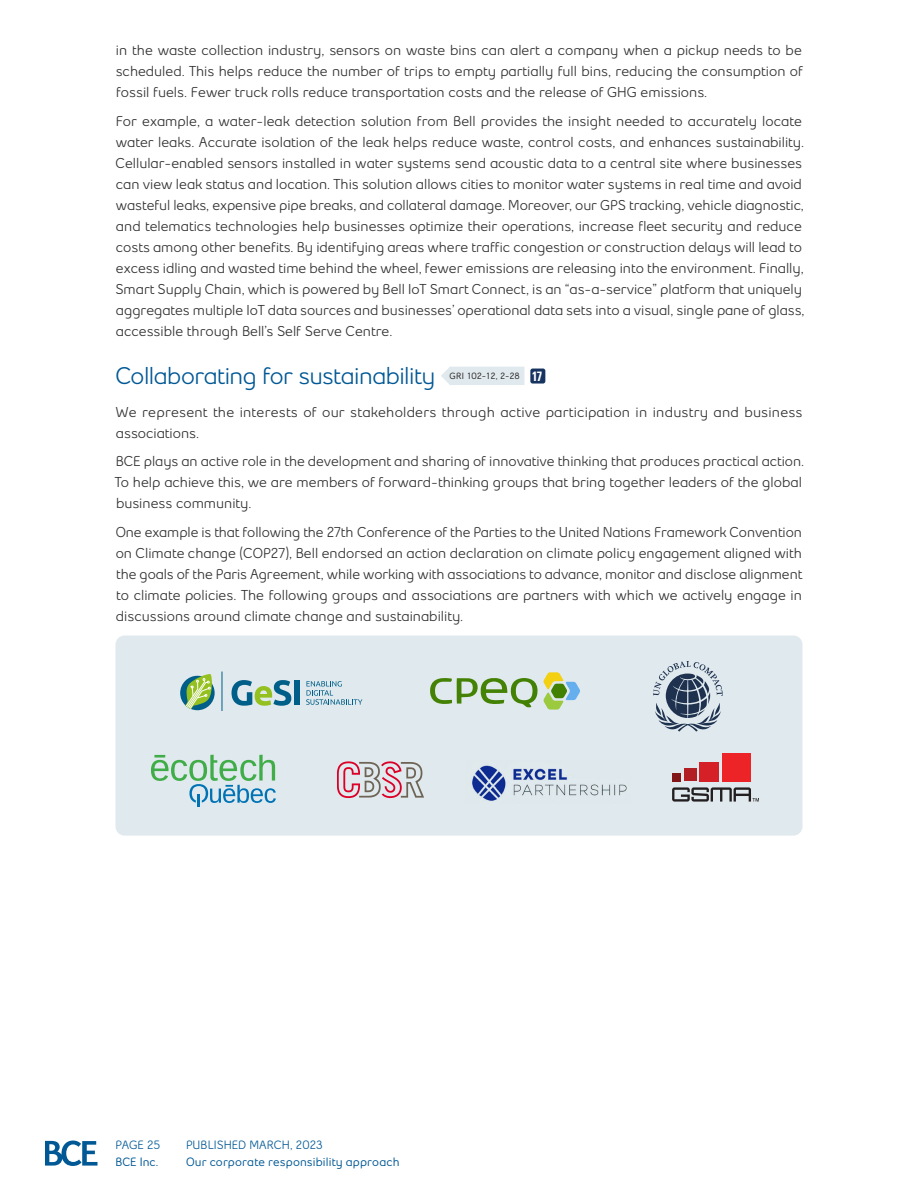
<style>
.page{position:relative;width:918px;height:1188px;background:#fff}
.page>*{position:absolute;margin:0;border:0;box-sizing:border-box;transform-origin:0 0}
.t1{font:24px "Bell Slim OT2019";letter-spacing:-.02em;color:#005895}
.t2{font:14.25px/21px "Bell Slim OT2019";color:#303030}
.t3{font:600 12px "Bell Slim OT2019";letter-spacing:.01em;color:#005895}
.t4{font:12px "Bell Slim OT2019";letter-spacing:.005em;color:#005895}
.t5{font:600 9px "Bell Slim OT2019";color:#231f20}
.s1{font-family:"Univers LT Std";font-weight:700;font-stretch:condensed;font-size:13.5px;color:#fff}
</style>
<div class="page">
<div style="left:450px;top:367px;width:74px;height:18px;background:#e0e9ed"></div>
<svg style="left:441px;top:367px;width:9px;height:18px"></svg>
<div style="left:530px;top:369px;width:15px;height:15px;background:#173360;border-radius:2px"></div>
<div style="left:116px;top:636px;width:686px;height:200px;background:#e0e9ed;border-radius:9px"></div>
<svg style="left:232px;top:680px;width:59px;height:26px"></svg>
<div style="left:294px;top:681px;width:6px;height:24px;background:#005f88"></div>
<svg style="left:306px;top:681px;width:56px;height:24px"></svg>
<div style="left:180px;top:676px;width:35px;height:34px;background:#005f88;border-radius:50%"></div>
<svg style="left:185px;top:674px;width:28px;height:35px"></svg>
<hr style="left:222px;top:672px;width:1px;height:39px;background:#005f88">
<svg style="left:430px;top:672px;width:150px;height:38px"></svg>
<svg style="left:653px;top:661px;width:70px;height:71px"></svg>
<svg style="left:151px;top:755px;width:125px;height:51px"></svg>
<svg style="left:337px;top:761px;width:87px;height:37px"></svg>
<img style="left:472px;top:765px;width:155px;height:36px">
<div style="left:672px;top:773px;width:9px;height:8px;background:#811517"></div>
<div style="left:684px;top:769px;width:12px;height:12px;background:#b11f24"></div>
<div style="left:700px;top:762px;width:19px;height:19px;background:#d62027"></div>
<div style="left:722px;top:753px;width:29px;height:28px;background:#ec2427"></div>
<svg style="left:672px;top:787px;width:87px;height:15px"></svg>
<svg style="left:45px;top:1141px;width:53px;height:25px"></svg>
<p class="t2" style="left:116px;top:40px;width:689px;text-align:justify">in the waste collection industry, sensors on waste bins can alert a company when a pickup needs to be scheduled. This helps reduce the number of trips to empty partially full bins, reducing the consumption of fossil fuels. Fewer truck rolls reduce transportation costs and the release of GHG emissions.</p>
<p class="t2" style="left:115px;top:110px;width:691px">For example, a water-leak detection solution from Bell provides the insight needed to accurately locate water leaks. Accurate isolation of the leak helps reduce waste, control costs, and enhances sustainability.<br>Cellular-enabled sensors installed in water systems send acoustic data to a central site where businesses can view leak status and location. This solution allows cities to monitor water systems in real time and avoid wasteful leaks, expensive pipe breaks, and collateral damage. Moreover, our GPS tracking, vehicle diagnostic, and telematics technologies help businesses optimize their operations, increase fleet security and reduce costs among other benefits. By identifying areas where traffic congestion or construction delays will lead to excess idling and wasted time behind the wheel, fewer emissions are releasing into the environment. Finally, Smart Supply Chain, which is powered by Bell IoT Smart Connect, is an “as-a-service” platform that uniquely aggregates multiple IoT data sources and businesses’ operational data sets into a visual, single pane of glass, accessible through Bell’s Self Serve Centre.</p>
<h3 class="t1" style="left:115px;top:361px;width:321px">Collaborating for sustainability</h3>
<h3 class="t5" style="left:450px;top:370px;width:94px">GRI 102-12, 2-28 <span class="s1">17</span></h3>
<p class="t2" style="left:116px;top:401px;width:688px">We represent the interests of our stakeholders through active participation in industry and business associations.</p>
<p class="t2" style="left:115px;top:451px;width:691px">BCE plays an active role in the development and sharing of innovative thinking that produces practical action.<br>To help achieve this, we are members of forward-thinking groups that bring together leaders of the global business community.</p>
<p class="t2" style="left:116px;top:521px;width:688px;text-align:justify">One example is that following the 27th Conference of the Parties to the United Nations Framework Convention on Climate change (COP27), Bell endorsed an action declaration on climate policy engagement aligned with the goals of the Paris Agreement, while working with associations to advance, monitor and disclose alignment to climate policies. The following groups and associations are partners with which we actively engage in discussions around climate change and sustainability.</p>
<p class="t4" style="left:116px;top:1138px;width:46px">PAGE 25</p>
<p class="t4" style="left:186px;top:1138px;width:139px">PUBLISHED MARCH, 2023</p>
<p class="t3" style="left:116px;top:1154px;width:44px">BCE Inc.</p>
<p class="t3" style="left:186px;top:1154px;width:215px">Our corporate responsibility approach</p>
</div>
